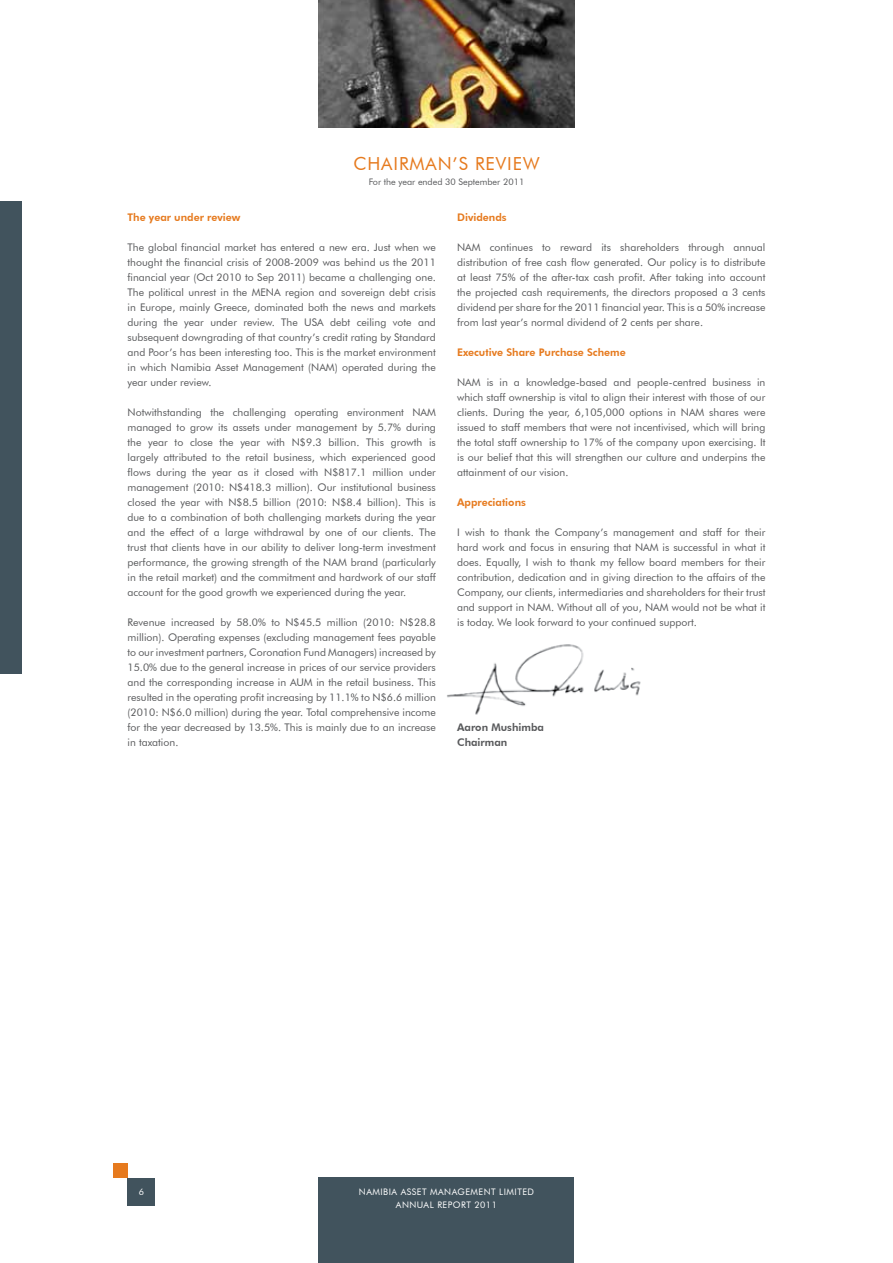
<style>
.page{position:relative;width:893px;height:1263px;background:#fff}
.page>*{position:absolute;margin:0;border:0;box-sizing:border-box;transform-origin:0 0}
.t1{font:18px "Futura BT";letter-spacing:.05em;color:#e67a1e}
.t2{font:10.5px/15px "Futura BT";color:#58595b;text-align:justify}
.t3{font:800 10.5px "Futura BT";color:#e67a1e}
.t4{font:800 10.5px/15px "Futura BT";color:#58595b}
.t5{font:9px/13.5px "Futura BT";letter-spacing:.05em;color:#fff;text-align:center}
.t6{font:9px "Futura BT";color:#58595b}
</style>
<div class="page">
<div style="left:319px;top:1178px;width:255px;height:85px;background:#41535d"></div>
<div style="left:128px;top:1178px;width:27px;height:27px;background:#41535d"></div>
<div style="left:113px;top:1163px;width:15px;height:15px;background:#e67a1e"></div>
<div style="left:0;top:201px;width:21px;height:473px;background:#41535d"></div>
<img style="left:319px;top:0;width:255px;height:127px">
<img style="left:447px;top:644px;width:194px;height:71px">
<h1 class="t1" style="left:353px;top:153px;width:188px">CHAIRMAN’S REVIEW</h1>
<p class="t6" style="left:369px;top:176px;width:157px">For the year ended 30 September 2011</p>
<p class="t3" style="left:128px;top:210px;width:114px">The year under review</p>
<p class="t2" style="left:128px;top:239px;width:310px">The global financial market has entered a new era. Just when we thought the financial crisis of 2008-2009 was behind us the 2011 financial year (Oct 2010 to Sep 2011) became a challenging one.<br>The political unrest in the MENA region and sovereign debt crisis in Europe, mainly Greece, dominated both the news and markets during the year under review. The USA debt ceiling vote and subsequent downgrading of that country’s credit rating by Standard and Poor’s has been interesting too. This is the market environment in which Namibia Asset Management (NAM) operated during the year under review.</p>
<p class="t2" style="left:128px;top:404px;width:310px">Notwithstanding the challenging operating environment NAM managed to grow its assets under management by 5.7% during the year to close the year with N$9.3 billion. This growth is largely attributed to the retail business, which experienced good flows during the year as it closed with N$817.1 million under management (2010: N$418.3 million). Our institutional business closed the year with N$8.5 billion (2010: N$8.4 billion). This is due to a combination of both challenging markets during the year and the effect of a large withdrawal by one of our clients. The trust that clients have in our ability to deliver long-term investment performance, the growing strength of the NAM brand (particularly in the retail market) and the commitment and hardwork of our staff account for the good growth we experienced during the year.</p>
<p class="t2" style="left:128px;top:614px;width:310px">Revenue increased by 58.0% to N$45.5 million (2010: N$28.8 million). Operating expenses (excluding management fees payable to our investment partners, Coronation Fund Managers) increased by 15.0% due to the general increase in prices of our service providers and the corresponding increase in AUM in the retail business. This resulted in the operating profit increasing by 11.1% to N$6.6 million (2010: N$6.0 million) during the year. Total comprehensive income for the year decreased by 13.5%. This is mainly due to an increase in taxation.</p>
<p class="t3" style="left:457px;top:211px;width:51px">Dividends</p>
<p class="t2" style="left:457px;top:239px;width:310px">NAM continues to reward its shareholders through annual distribution of free cash flow generated. Our policy is to distribute at least 75% of the after-tax cash profit. After taking into account the projected cash requirements, the directors proposed a 3 cents dividend per share for the 2011 financial year. This is a 50% increase from last year’s normal dividend of 2 cents per share.</p>
<p class="t3" style="left:457px;top:346px;width:170px">Executive Share Purchase Scheme</p>
<p class="t2" style="left:457px;top:374px;width:310px">NAM is in a knowledge-based and people-centred business in which staff ownership is vital to align their interest with those of our clients. During the year, 6,105,000 options in NAM shares were issued to staff members that were not incentivised, which will bring the total staff ownership to 17% of the company upon exercising. It is our belief that this will strengthen our culture and underpins the attainment of our vision.</p>
<p class="t3" style="left:457px;top:496px;width:70px">Appreciations</p>
<p class="t2" style="left:457px;top:524px;width:310px">I wish to thank the Company’s management and staff for their hard work and focus in ensuring that NAM is successful in what it does. Equally, I wish to thank my fellow board members for their contribution, dedication and in giving direction to the affairs of the Company, our clients, intermediaries and shareholders for their trust and support in NAM. Without all of you, NAM would not be what it is today. We look forward to your continued support.</p>
<p class="t4" style="left:457px;top:719px;width:88px">Aaron Mushimba<br>Chairman</p>
<p class="t5" style="left:139px;top:1185px;width:7px">6</p>
<p class="t5" style="left:359px;top:1184px;width:177px">NAMIBIA ASSET MANAGEMENT LIMITED<br>ANNUAL REPORT 2011</p>
</div>
